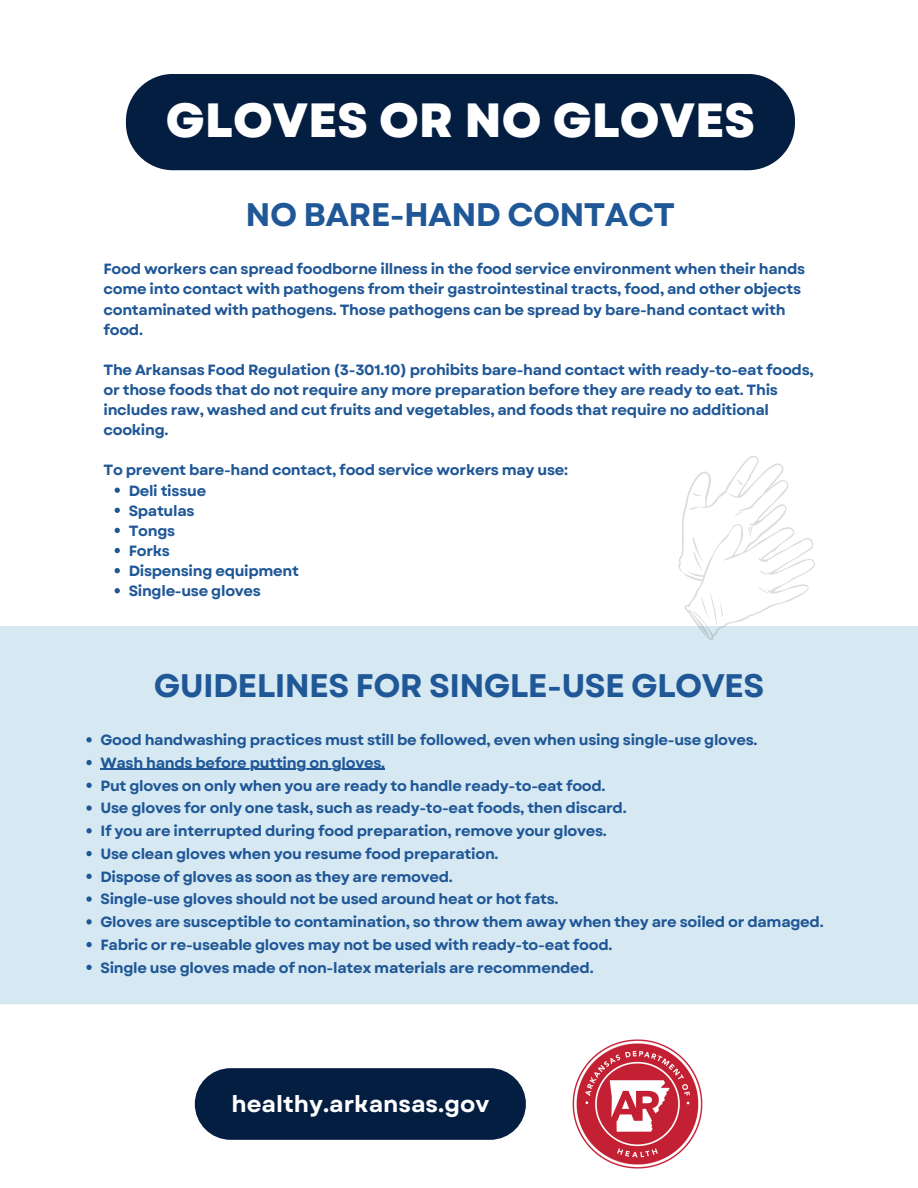
<style>
.page{position:relative;width:918px;height:1188px;background:#fff}
.page>*{position:absolute;margin:0;border:0;box-sizing:border-box;transform-origin:0 0}
.t1{font:800 48px "Garet";color:#fff}
.t2{font:700 32.55px "Garet";letter-spacing:-.02em;color:#1f5797}
.t3{font:700 22.95px "Garet";color:#fff}
.t4{font:700 14.85px/20.1px "Garet";letter-spacing:-.02em;color:#1f5797}
</style>
<div class="page">
<div style="left:126px;top:74px;width:669px;height:96px;background:#041e42;border-radius:47px"></div>
<div style="left:195px;top:1068px;width:331px;height:72px;background:#041e42;border-radius:36px"></div>
<img style="left:572px;top:1039px;width:131px;height:130px">
<div style="left:0;top:626px;width:918px;height:378px;background:#d6e8f1"></div>
<svg style="left:678px;top:456px;width:138px;height:185px"></svg>
<svg style="left:115px;top:488px;width:5px;height:5px"></svg>
<svg style="left:115px;top:508px;width:5px;height:5px"></svg>
<svg style="left:115px;top:528px;width:5px;height:5px"></svg>
<svg style="left:115px;top:548px;width:5px;height:5px"></svg>
<svg style="left:115px;top:568px;width:5px;height:5px"></svg>
<svg style="left:115px;top:588px;width:5px;height:5px"></svg>
<svg style="left:86px;top:737px;width:6px;height:5px"></svg>
<svg style="left:86px;top:760px;width:6px;height:5px"></svg>
<hr style="left:100px;top:769px;width:285px;height:1px;background:#1f5797">
<svg style="left:86px;top:783px;width:6px;height:5px"></svg>
<svg style="left:86px;top:805px;width:6px;height:6px"></svg>
<svg style="left:86px;top:828px;width:6px;height:5px"></svg>
<svg style="left:86px;top:851px;width:6px;height:5px"></svg>
<svg style="left:86px;top:874px;width:6px;height:5px"></svg>
<svg style="left:86px;top:896px;width:6px;height:6px"></svg>
<svg style="left:86px;top:919px;width:6px;height:5px"></svg>
<svg style="left:86px;top:942px;width:6px;height:5px"></svg>
<svg style="left:86px;top:965px;width:6px;height:5px"></svg>
<h1 class="t1" style="left:166px;top:86px;width:591px">GLOVES OR NO GLOVES</h1>
<h4 class="t2" style="left:246px;top:192px;width:431px">NO BARE-HAND CONTACT</h4>
<h4 class="t4" style="left:103px;top:259px;width:703px">Food workers can spread foodborne illness in the food service environment when their hands come into contact with pathogens from their gastrointestinal tracts, food, and other objects contaminated with pathogens. Those pathogens can be spread by bare-hand contact with food.</h4>
<h4 class="t4" style="left:103px;top:360px;width:712px">The Arkansas Food Regulation (3-301.10) prohibits bare-hand contact with ready-to-eat foods, or those foods that do not require any more preparation before they are ready to eat. This includes raw, washed and cut fruits and vegetables, and foods that require no additional cooking.</h4>
<p class="t4" style="left:103px;top:460px;width:466px">To prevent bare-hand contact, food service workers may use:</p>
<p class="t4" style="left:129px;top:480px;width:79px">Deli tissue</p>
<p class="t4" style="left:129px;top:500px;width:67px">Spatulas</p>
<p class="t4" style="left:129px;top:521px;width:48px">Tongs</p>
<p class="t4" style="left:129px;top:541px;width:43px">Forks</p>
<p class="t4" style="left:129px;top:561px;width:172px">Dispensing equipment<br>Single-use gloves</p>
<p class="t2" style="left:154px;top:662px;width:612px">GUIDELINES FOR SINGLE-USE GLOVES</p>
<h3 class="t4" style="left:100px;top:730px;width:659px">Good handwashing practices must still be followed, even when using single-use gloves.</h3>
<p class="t4" style="left:100px;top:753px;width:286px">Wash hands before putting on gloves.</p>
<p class="t4" style="left:100px;top:775px;width:507px">Put gloves on only when you are ready to handle ready-to-eat food.</p>
<p class="t4" style="left:100px;top:798px;width:528px">Use gloves for only one task, such as ready-to-eat foods, then discard.</p>
<p class="t4" style="left:100px;top:821px;width:508px">If you are interrupted during food preparation, remove your gloves.</p>
<p class="t4" style="left:100px;top:844px;width:400px">Use clean gloves when you resume food preparation.</p>
<p class="t4" style="left:100px;top:866px;width:354px">Dispose of gloves as soon as they are removed.</p>
<p class="t4" style="left:100px;top:889px;width:460px">Single-use gloves should not be used around heat or hot fats.</p>
<p class="t4" style="left:100px;top:912px;width:725px">Gloves are susceptible to contamination, so throw them away when they are soiled or damaged.</p>
<p class="t4" style="left:100px;top:935px;width:514px">Fabric or re-useable gloves may not be used with ready-to-eat food.</p>
<p class="t4" style="left:100px;top:957px;width:495px">Single use gloves made of non-latex materials are recommended.</p>
<h3 class="t3" style="left:231px;top:1087px;width:259px">healthy.arkansas.gov</h3>
</div>
